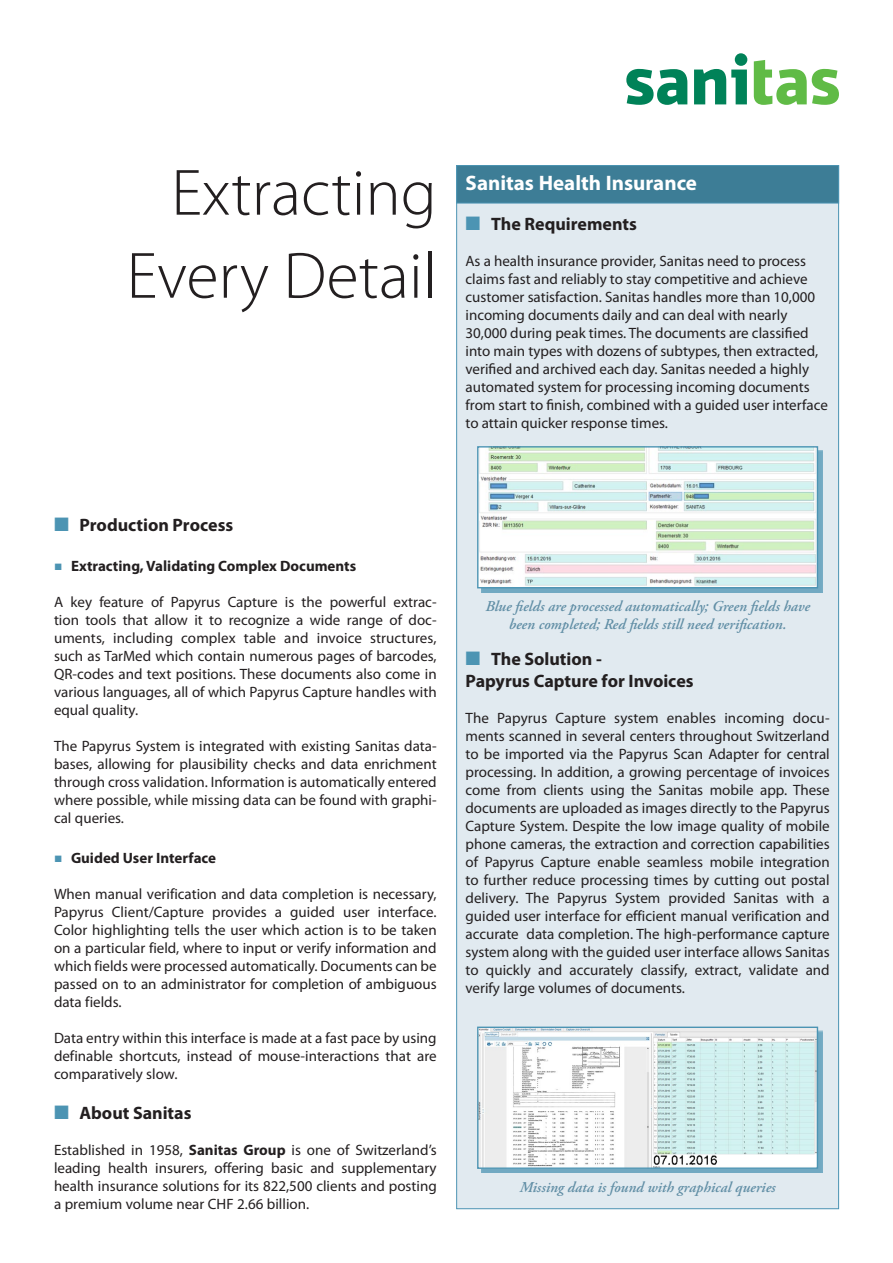
<style>
.page{position:relative;width:893px;height:1263px;background:#fff}
.page>*{position:absolute;margin:0;border:0;box-sizing:border-box;transform-origin:0 0}
.t1{font:300 66px/83.1px "Myriad Pro";color:#231f20;text-align:right}
.t2{font:700 21px "Myriad Pro";color:#fff}
.t3{font:700 18px/21.6px "Myriad Pro";color:#231f20}
.t4{font:15px/18px "Myriad Pro";color:#231f20;text-align:justify}
.t5{font:italic 600 15px/18px "Adobe Garamond Pro";color:#628fa6;text-align:center}
.t6{font:700 15px "Myriad Pro";color:#231f20}
.s1{font-weight:700}
</style>
<div class="page">
<div style="left:457px;top:166px;width:382px;height:1043px;background:#e1eaf0"></div>
<div style="left:457px;top:166px;width:382px;height:37px;background:#3d7d96"></div>
<div style="left:456px;top:165px;width:383px;height:38px;border:1px solid #4c94b3"></div>
<div style="left:481px;top:1031px;width:341px;height:142px;background:#71a9c2"></div>
<img style="left:479px;top:1028px;width:337px;height:139px">
<div style="left:477px;top:1026px;width:341px;height:143px;border:1px solid #4c94b3"></div>
<div style="left:735px;top:53px;width:12px;height:13px;background:#008258;border-radius:50%"></div>
<svg style="left:626px;top:69px;width:61px;height:36px"></svg>
<svg style="left:694px;top:69px;width:53px;height:35px"></svg>
<svg style="left:754px;top:60px;width:85px;height:45px"></svg>
<div style="left:481px;top:450px;width:341px;height:143px;background:#4c94b3;opacity:.75"></div>
<img style="left:479px;top:448px;width:337px;height:138px">
<div style="left:477px;top:446px;width:341px;height:142px;border:1px solid #4c94b3"></div>
<h1 class="t1" style="left:127px;top:152px;width:312px">Extracting<br>Every Detail</h1>
<h2 class="t2" style="left:465px;top:171px;width:233px">Sanitas Health Insurance</h2>
<p class="t3" style="left:491px;top:213px;width:147px">The Requirements</p>
<p class="t4" style="left:465px;top:252px;width:364px;text-align:left">As a health insurance provider, Sanitas need to process claims fast and reliably to stay competitive and achieve customer satisfaction. Sanitas handles more than 10,000 incoming documents daily and can deal with nearly 30,000 during peak times. The documents are classified into main types with dozens of subtypes, then extracted, verified and archived each day. Sanitas needed a highly automated system for processing incoming documents from start to finish, combined with a guided user interface to attain quicker response times.</p>
<p class="t3" style="left:80px;top:514px;width:155px">Production Process</p>
<p class="t6" style="left:71px;top:558px;width:287px">Extracting, Validating Complex Documents</p>
<p class="t4" style="left:54px;top:593px;width:384px">A key feature of Papyrus Capture is the powerful extrac&shy;tion tools that allow it to recognize a wide range of doc&shy;uments, including complex table and invoice structures, such as TarMed which contain numerous pages of barcodes, QR-codes and text positions. These documents also come in various languages, all of which Papyrus Capture handles with equal quality.</p>
<p class="t4" style="left:54px;top:737px;width:384px">The Papyrus System is integrated with existing Sanitas data&shy;bases, allowing for plausibility checks and data enrichment through cross validation. Information is automatically entered where possible, while missing data can be found with graphi&shy;cal queries.</p>
<p class="t6" style="left:71px;top:850px;width:147px">Guided User Interface</p>
<p class="t4" style="left:54px;top:886px;width:384px">When manual verification and data completion is necessary, Papyrus Client/Capture provides a guided user interface.<br>Color highlighting tells the user which action is to be taken on a particular field, where to input or verify information and which fields were processed automatically. Documents can be passed on to an administrator for completion of ambiguous data fields.</p>
<p class="t4" style="left:54px;top:1030px;width:384px">Data entry within this interface is made at a fast pace by using definable shortcuts, instead of mouse-interactions that are comparatively slow.</p>
<p class="t3" style="left:80px;top:1102px;width:114px">About Sanitas</p>
<p class="t4" style="left:54px;top:1141px;width:384px">Established in 1958, <span class="s1">Sanitas Group</span> is one of Switzerland’s leading health insurers, offering basic and supplementary health insurance solutions for its 822,500 clients and posting a premium volume near CHF 2.66 billion.</p>
<p class="t5" style="left:485px;top:598px;width:326px">Blue fields are processed automatically; Green fields have been completed; Red fields still need verification.</p>
<p class="t3" style="left:465px;top:649px;width:230px;text-indent:26px">The Solution -<br>Papyrus Capture for Invoices</p>
<p class="t4" style="left:465px;top:709px;width:366px">The Papyrus Capture system enables incoming docu&shy;ments scanned in several centers throughout Switzerland to be imported via the Papyrus Scan Adapter for central processing. In addition, a growing percentage of invoices come from clients using the Sanitas mobile app. These documents are uploaded as images directly to the Papyrus Capture System. Despite the low image quality of mobile phone cameras, the extraction and correction capabilities of Papyrus Capture enable seamless mobile integration to further reduce processing times by cutting out postal delivery. The Papyrus System provided Sanitas with a guided user interface for efficient manual verification and accurate data completion. The high-performance capture system along with the guided user interface allows Sanitas to quickly and accurately classify, extract, validate and verify large volumes of documents.</p>
<p class="t5" style="left:520px;top:1178px;width:257px">Missing data is found with graphical queries</p>
</div>
